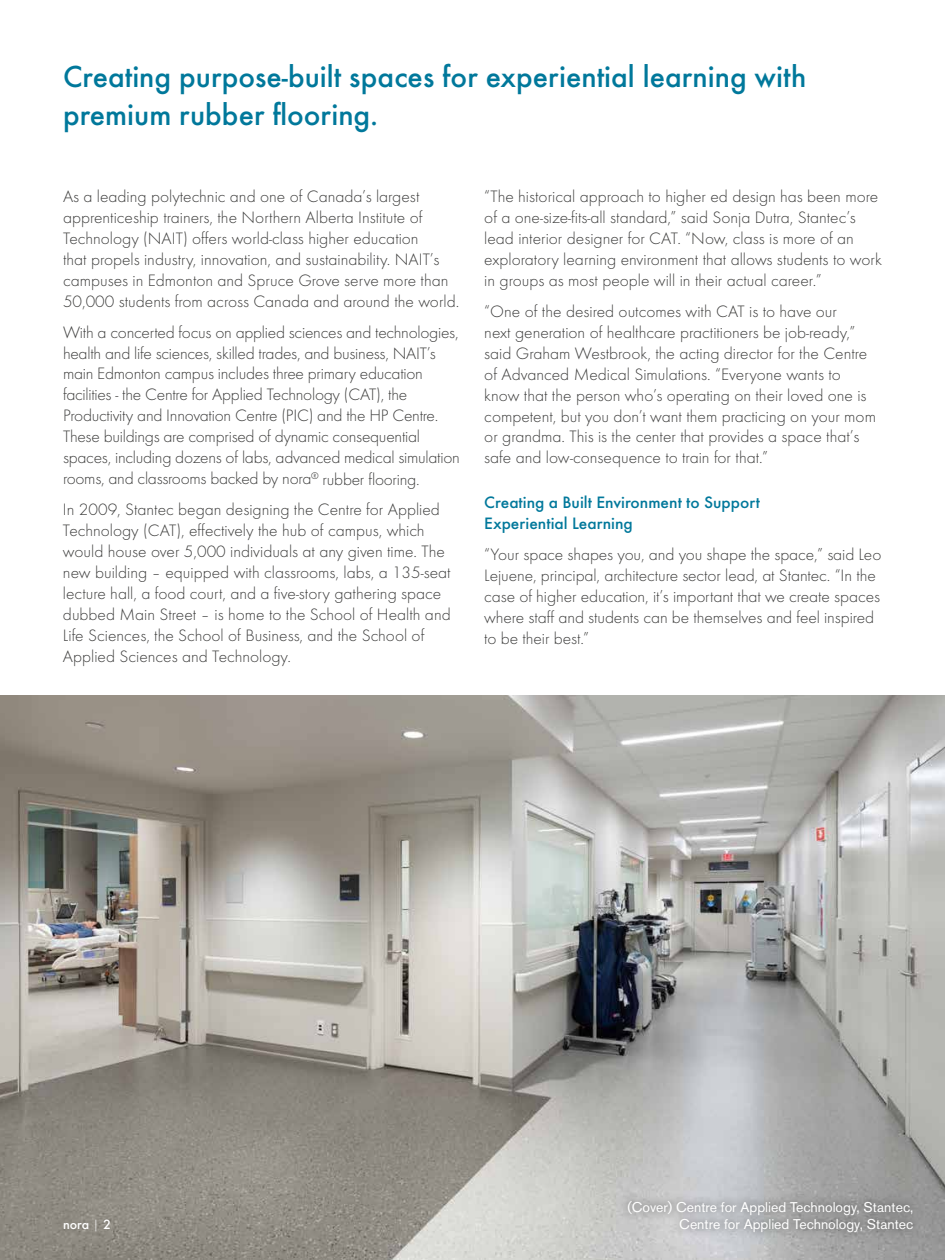
<style>
.page{position:relative;width:945px;height:1260px;background:#fff}
.page>*{position:absolute;margin:0;border:0;box-sizing:border-box;transform-origin:0 0}
.t1{font:500 31.5px/38.5px "Futura";color:#00789b}
.t2{font:300 17.15px/21px "Futura";color:#3d3d3c}
.t3{font:500 17.15px/21px "Futura";color:#00789b}
.t4{font:14px/16.8px "Akzidenz Grotesk Pro";color:#fff;text-align:right}
.t5{font:500 14px "Futura";color:#fff}
.s1{font-weight:300}
</style>
<div class="page">
<img style="left:0;top:696px;width:945px;height:564px">
<div style="left:54px;top:1210px;width:65px;height:28px;background:#1d1d1b;opacity:.16"></div>
<div style="left:618px;top:1192px;width:304px;height:49px;background:#1d1d1b;opacity:.34"></div>
<h1 class="t1" style="left:63px;top:57px;width:745px">Creating purpose-built spaces for experiential learning with premium rubber flooring.</h1>
<p class="t2" style="left:63px;top:186px;width:398px">As a leading polytechnic and one of Canada’s largest apprenticeship trainers, the Northern Alberta Institute of Technology (NAIT) offers world-class higher education<br>that propels industry, innovation, and sustainability. NAIT’s campuses in Edmonton and Spruce Grove serve more than 50,000 students from across Canada and around the world.</p>
<p class="t2" style="left:63px;top:321px;width:398px">With a concerted focus on applied sciences and technologies, health and life sciences, skilled trades, and business, NAIT’s main Edmonton campus includes three primary education facilities - the Centre for Applied Technology (CAT), the Productivity and Innovation Centre (PIC) and the HP Centre.<br>These buildings are comprised of dynamic consequential spaces, including dozens of labs, advanced medical simulation rooms, and classrooms backed by nora<sup>®</sup> rubber flooring.</p>
<p class="t2" style="left:63px;top:499px;width:389px">In 2009, Stantec began designing the Centre for Applied Technology (CAT), effectively the hub of campus, which would house over 5,000 individuals at any given time. The new building – equipped with classrooms, labs, a 135-seat lecture hall, a food court, and a five-story gathering space dubbed Main Street – is home to the School of Health and Life Sciences, the School of Business, and the School of Applied Sciences and Technology.</p>
<p class="t2" style="left:484px;top:186px;width:399px">“The historical approach to higher ed design has been more of a one-size-fits-all standard,” said Sonja Dutra, Stantec’s lead interior designer for CAT. “Now, class is more of an exploratory learning environment that allows students to work in groups as most people will in their actual career.”</p>
<p class="t2" style="left:484px;top:301px;width:393px">“One of the desired outcomes with CAT is to have our<br>next generation of healthcare practitioners be job-ready,” said Graham Westbrook, the acting director for the Centre of Advanced Medical Simulations. “Everyone wants to know that the person who’s operating on their loved one is competent, but you don’t want them practicing on your mom or grandma. This is the center that provides a space that’s safe and low-consequence to train for that.”</p>
<p class="t3" style="left:484px;top:492px;width:277px">Creating a Built Environment to Support<br>Experiential Learning</p>
<p class="t2" style="left:484px;top:544px;width:399px">“Your space shapes you, and you shape the space,” said Leo Lejuene, principal, architecture sector lead, at Stantec. “In the case of higher education, it’s important that we create spaces where staff and students can be themselves and feel inspired to be their best.”</p>
<p class="t5" style="left:63px;top:1216px;width:50px">nora <span class="s1">|</span> 2</p>
<p class="t4" style="left:627px;top:1198px;width:288px">(Cover) Centre for Applied Technology, Stantec,<br>Centre for Applied Technology, Stantec</p>
</div>
